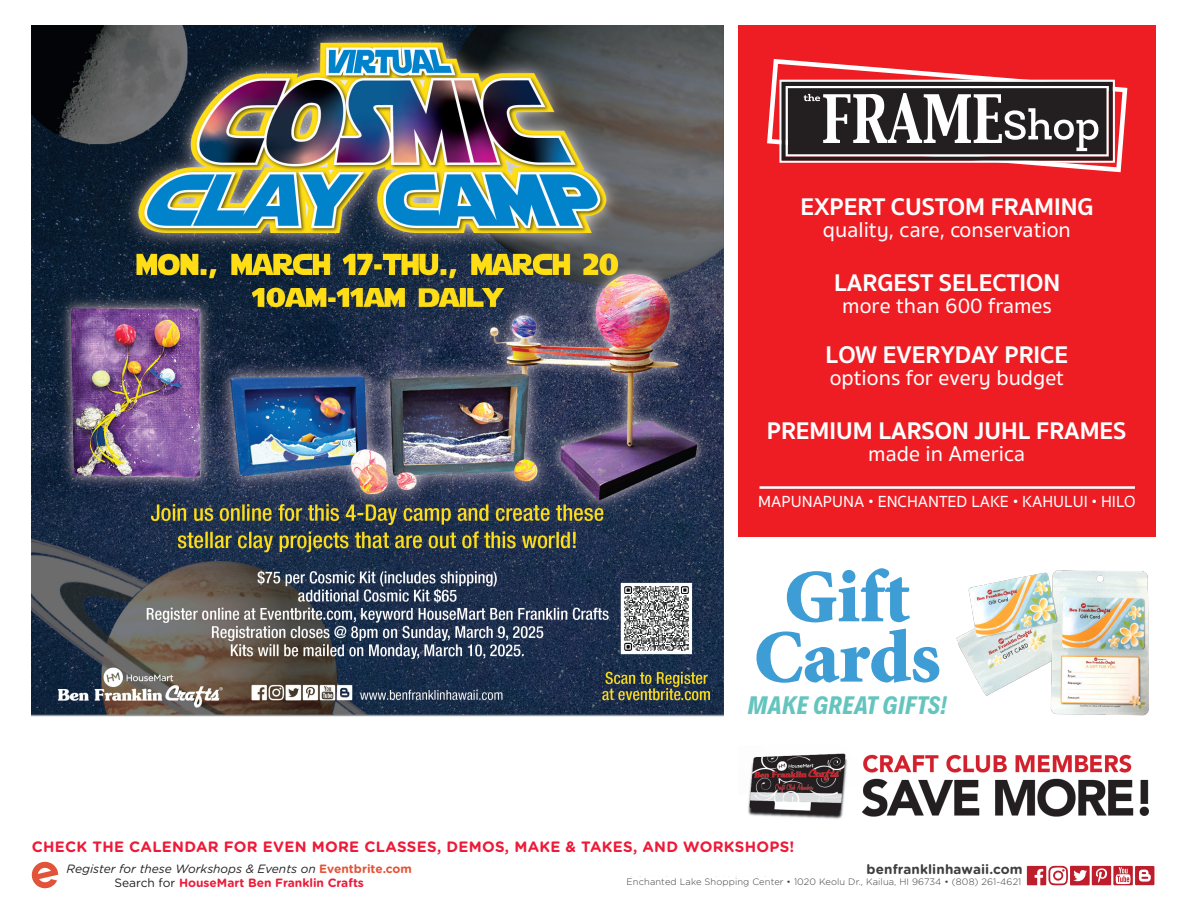
<style>
.page{position:relative;width:1188px;height:918px;background:#fff}
.page>*{position:absolute;margin:0;border:0;box-sizing:border-box;transform-origin:0 0}
.t1{font:900 75.45px "Minion Std";color:#3f9dd5}
.t2{font:700 24.75px "Sukhumvit Set";color:#fff}
.t3{font:italic 700 22.65px "Decalotype";color:#64c4be}
.t4{font:500 21.9px "Sukhumvit Set";color:#fff}
.t5{font:500 16.5px "Sukhumvit Set";color:#fff}
.t6{font:700 15px "Gotham Rounded";letter-spacing:.02em;color:#ed1a38}
.t7{font:700 13.5px "Gotham Rounded";letter-spacing:.01em;color:#3e3e3f}
.t8{font:italic 12px/14.4px "Gotham Rounded";color:#231f20;text-align:center}
.t9{font:300 9.3px "Gotham Rounded";letter-spacing:.01em;color:#3e3e3f}
.s1{font-weight:700;font-style:normal;color:#e25439}
.s2{font-style:normal}
.s3{font-weight:700;font-style:normal;color:#ed1a38}
</style>
<div class="page">
<svg style="left:1027px;top:866px;width:127px;height:20px"></svg>
<img style="left:32px;top:25px;width:691px;height:692px">
<div style="left:738px;top:25px;width:418px;height:512px;background:#ee1d23"></div>
<svg style="left:767px;top:59px;width:360px;height:113px"></svg>
<hr style="left:759px;top:486px;width:376px;height:3px;background:#fff">
<img style="left:956px;top:570px;width:193px;height:146px">
<img style="left:748px;top:753px;width:401px;height:66px">
<svg style="left:31px;top:861px;width:27px;height:27px"></svg>
<h2 class="t2" style="left:801px;top:187px;width:295px">EXPERT CUSTOM FRAMING</h2>
<h3 class="t4" style="left:823px;top:214px;width:249px">quality, care, conservation</h3>
<h2 class="t2" style="left:834px;top:263px;width:228px">LARGEST SELECTION</h2>
<h3 class="t4" style="left:842px;top:290px;width:211px">more than 600 frames</h3>
<h2 class="t2" style="left:826px;top:335px;width:244px">LOW EVERYDAY PRICE</h2>
<h3 class="t4" style="left:830px;top:362px;width:235px">options for every budget</h3>
<h2 class="t2" style="left:767px;top:411px;width:361px">PREMIUM LARSON JUHL FRAMES</h2>
<h3 class="t4" style="left:868px;top:438px;width:159px">made in America</h3>
<h3 class="t5" style="left:758px;top:490px;width:379px">MAPUNAPUNA • ENCHANTED LAKE • KAHULUI • HILO</h3>
<p class="t1" style="left:784px;top:559px;width:127px">Gift</p>
<p class="t1" style="left:754px;top:619px;width:188px">Cards</p>
<p class="t3" style="left:747px;top:689px;width:201px">MAKE GREAT GIFTS!</p>
<p class="t6" style="left:32px;top:836px;width:764px">CHECK THE CALENDAR FOR EVEN MORE CLASSES, DEMOS, MAKE &amp; TAKES, AND WORKSHOPS!</p>
<p class="t8" style="left:66px;top:861px;width:347px">Register for these Workshops &amp; Events on <span class="s1">Eventbrite.com<br></span><span class="s2">Search for</span> <span class="s3">HouseMart Ben Franklin Crafts</span></p>
<p class="t7" style="left:867px;top:859px;width:158px">benfranklinhawaii.com</p>
<p class="t9" style="left:627px;top:876px;width:396px">Enchanted Lake Shopping Center • 1020 Keolu Dr., Kailua, HI 96734 • (808) 261-4621</p>
</div>
